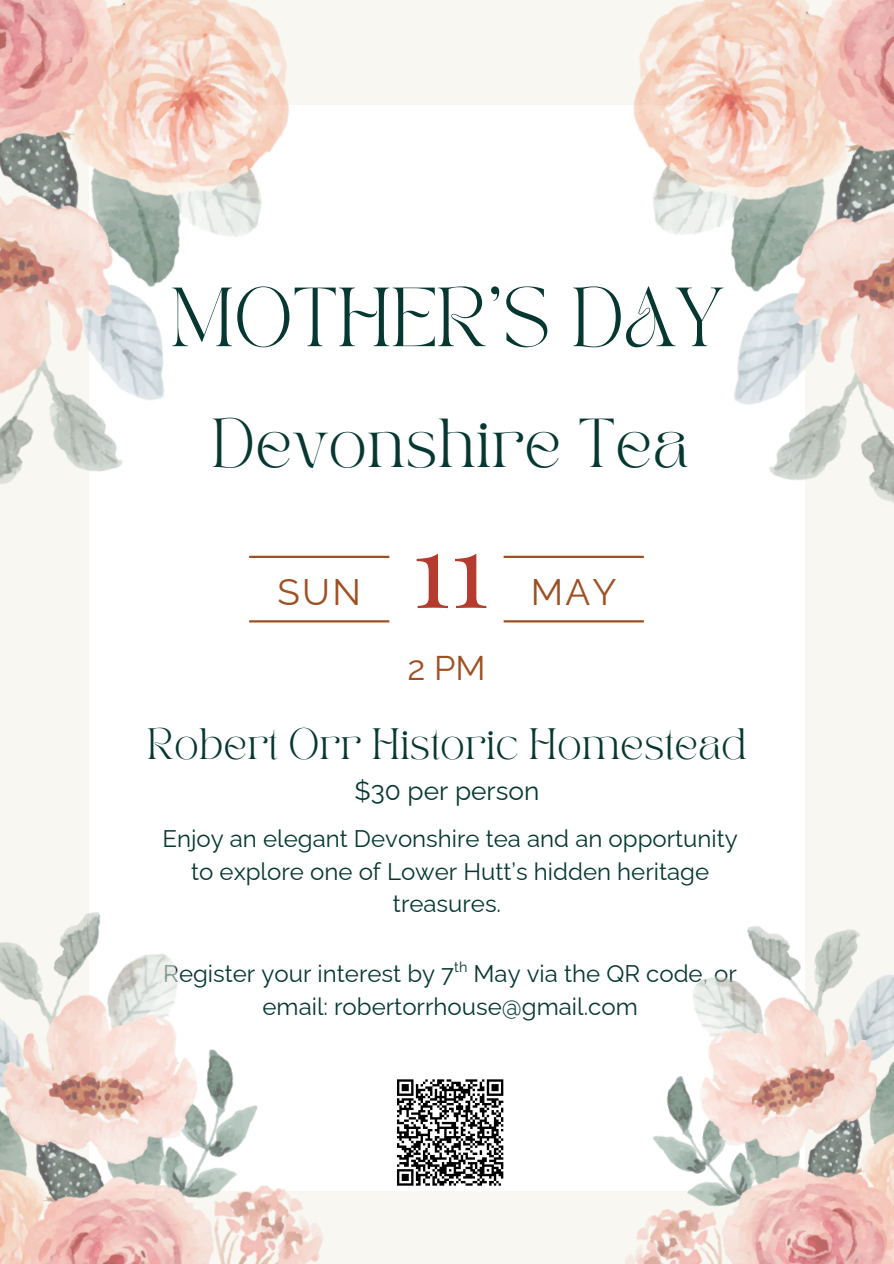
<style>
.page{position:relative;width:894px;height:1264px;background:#fff}
.page>*{position:absolute;margin:0;border:0;box-sizing:border-box;transform-origin:0 0}
.t1{font:103.65px "Playfair Display";color:#b53b2e}
.t2{font:58.5px "TAN PEARL Regular";color:#063831}
.t3{font:48.3px "TAN PEARL Regular";color:#063831}
.t4{font:36.9px "Raleway";letter-spacing:.06em;color:#9f5023}
.t5{font:34.35px "Raleway";color:#9f5023}
.t6{font:30.75px "TAN PEARL Regular";color:#063831}
.t7{font:26.25px "Raleway";color:#063831}
.t8{font:24px/32.7px "Raleway";color:#063831;text-align:center}
.t9{font:14.4px "Raleway";color:#063831}
</style>
<div class="page">
<div style="left:0;top:0;width:893px;height:1263px;background:#f8f7f2"></div>
<div style="left:89px;top:106px;width:714px;height:1084px;background:#fff"></div>
<hr style="left:503px;top:555px;width:140px;height:3px;background:#9f5023">
<hr style="left:503px;top:620px;width:140px;height:2px;background:#9f5023">
<hr style="left:249px;top:555px;width:140px;height:3px;background:#9f5023">
<hr style="left:249px;top:620px;width:140px;height:2px;background:#9f5023">
<img style="left:524px;top:0;width:369px;height:567px">
<svg style="left:397px;top:1079px;width:107px;height:107px"></svg>
<img style="left:0;top:0;width:373px;height:484px">
<img style="left:620px;top:913px;width:273px;height:350px">
<img style="left:0;top:912px;width:342px;height:351px">
<p class="t2" style="left:170px;top:286px;width:554px">MOTHER'S DAY</p>
<p class="t3" style="left:211px;top:417px;width:478px">Devonshire Tea</p>
<p class="t4" style="left:277px;top:570px;width:85px">SUN</p>
<h1 class="t1" style="left:411px;top:496px;width:78px">11</h1>
<p class="t5" style="left:407px;top:647px;width:80px">2 PM</p>
<h2 class="t4" style="left:530px;top:570px;width:87px">MAY</h2>
<p class="t6" style="left:147px;top:727px;width:600px">Robert Orr Historic Homestead</p>
<p class="t7" style="left:354px;top:775px;width:186px">$30 per person</p>
<p class="t8" style="left:162px;top:822px;width:577px">Enjoy an elegant Devonshire tea and an opportunity to explore one of Lower Hutt’s hidden heritage treasures.</p>
<h3 class="t9" style="left:454px;top:958px;width:15px">th</h3>
<h3 class="t8" style="left:163px;top:957px;width:575px">Register your interest by 7 May via the QR code, or email: robertorrhouse@gmail.com</h3>
</div>
